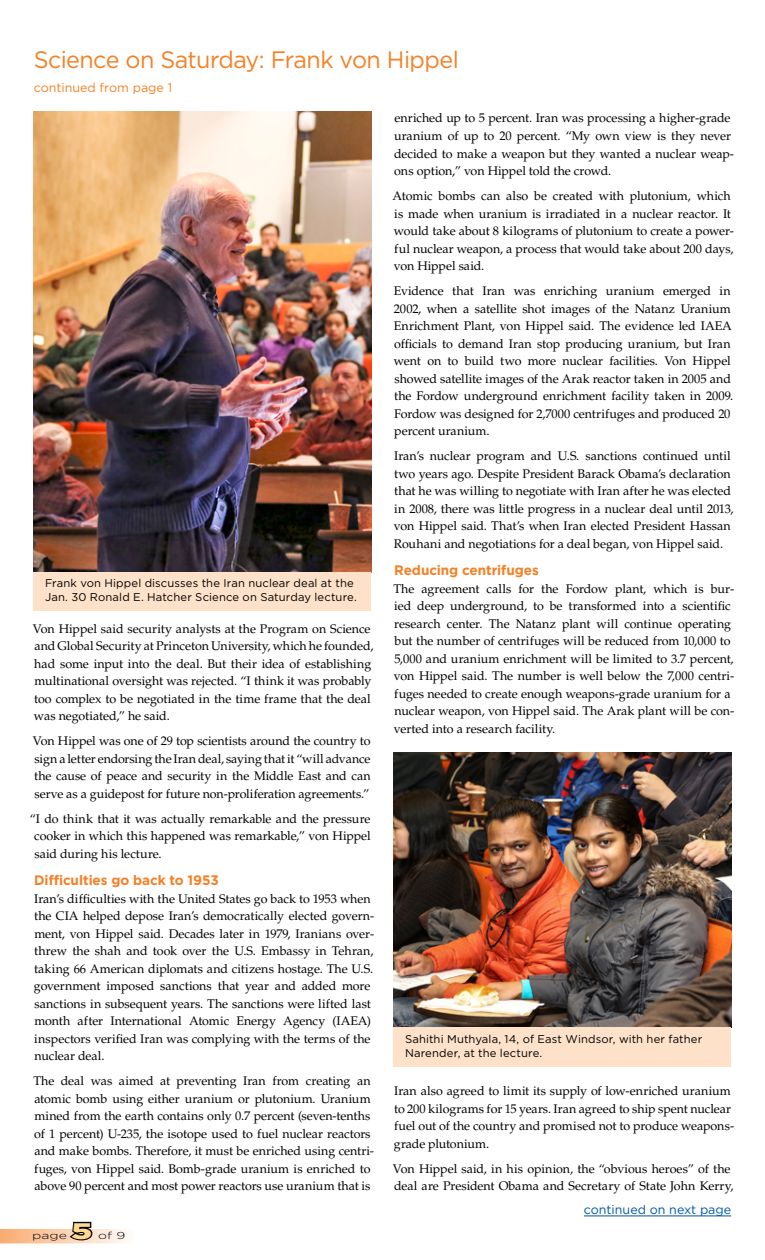
<style>
.page{position:relative;width:765px;height:1260px;background:#fff}
.page>*{position:absolute;margin:0;border:0;box-sizing:border-box;transform-origin:0 0}
.t1{font:23.75px "Gotham";letter-spacing:-.025em;color:#f58025}
.t2{font:900 22.5px "Gotham";color:#ffd990;scale:1.5 1}
.t3{font:700 13.75px "Gotham";letter-spacing:-.005em;color:#f58025}
.t4{font:12.5px/17.5px "Palatino LT Std";letter-spacing:-.005em;color:#000}
.t5{font:12.5px "Gotham";color:#0055a7}
.t6{font:12.5px "Gotham";color:#f58025}
.t7{font:11.25px/13.5px "Gotham";letter-spacing:.01em;color:#000}
.t8{font:300 10px "Gotham";color:#000;scale:1.4 1}
</style>
<div class="page">
<img style="left:394px;top:753px;width:337px;height:274px">
<img style="left:34px;top:112px;width:337px;height:460px">
<div style="left:34px;top:572px;width:337px;height:38px;background:#fee1c9"></div>
<div style="left:394px;top:1027px;width:337px;height:39px;background:#fee1c9"></div>
<hr style="left:584px;top:1216px;width:147px;height:1px;background:#0055a7">
<svg style="left:0;top:1221px;width:126px;height:22px"></svg>
<h1 class="t1" style="left:34px;top:45px;width:427px">Science on Saturday: Frank von Hippel</h1>
<p class="t6" style="left:34px;top:79px;width:140px">continued from page 1</p>
<p class="t7" style="left:45px;top:576px;width:313px">Frank von Hippel discusses the Iran nuclear deal at the<br>Jan. 30 Ronald E. Hatcher Science on Saturday lecture.</p>
<p class="t4" style="left:33px;top:620px;width:342px">Von Hippel said security analysts at the Program on Science and Global Security at Princeton University, which he founded, had some input into the deal. But their idea of establishing multinational oversight was rejected. “I think it was probably too complex to be negotiated in the time frame that the deal was negotiated,” he said.</p>
<p class="t4" style="left:33px;top:732px;width:339px;text-align:justify">Von Hippel was one of 29 top scientists around the country to sign a letter endorsing the Iran deal, saying that it “will advance the cause of peace and security in the Middle East and can serve as a guidepost for future non-proliferation agreements.”</p>
<p class="t4" style="left:34px;top:810px;width:338px;text-align:justify;text-indent:-4px">“I do think that it was actually remarkable and the pressure cooker in which this happened was remarkable,” von Hippel said during his lecture.</p>
<p class="t3" style="left:34px;top:871px;width:186px">Difficulties go back to 1953</p>
<p class="t4" style="left:34px;top:890px;width:342px">Iran’s difficulties with the United States go back to 1953 when the CIA helped depose Iran’s democratically elected govern&shy;ment, von Hippel said. Decades later in 1979, Iranians over&shy;threw the shah and took over the U.S. Embassy in Tehran, taking 66 American diplomats and citizens hostage. The U.S. government imposed sanctions that year and added more sanctions in subsequent years. The sanctions were lifted last month after International Atomic Energy Agency (IAEA) inspectors verified Iran was complying with the terms of the nuclear deal.</p>
<p class="t4" style="left:33px;top:1072px;width:342px">The deal was aimed at preventing Iran from creating an atomic bomb using either uranium or plutonium. Uranium mined from the earth contains only 0.7 percent (seven-tenths of 1 percent) U-235, the isotope used to fuel nuclear reactors and make bombs. Therefore, it must be enriched using centri&shy;fuges, von Hippel said. Bomb-grade uranium is enriched to above 90 percent and most power reactors use uranium that is</p>
<p class="t8" style="left:32px;top:1229px;width:26px">page</p>
<h2 class="t2" style="left:71px;top:1215px;width:16px">5</h2>
<p class="t8" style="left:98px;top:1229px;width:21px">of 9</p>
<p class="t4" style="left:394px;top:110px;width:342px">enriched up to 5 percent. Iran was processing a higher-grade uranium of up to 20 percent. “My own view is they never decided to make a weapon but they wanted a nuclear weap&shy;ons option,” von Hippel told the crowd.</p>
<p class="t4" style="left:393px;top:187px;width:343px">Atomic bombs can also be created with plutonium, which is made when uranium is irradiated in a nuclear reactor. It would take about 8 kilograms of plutonium to create a power&shy;ful nuclear weapon, a process that would take about 200 days, von Hippel said.</p>
<p class="t4" style="left:394px;top:282px;width:341px">Evidence that Iran was enriching uranium emerged in 2002, when a satellite shot images of the Natanz Uranium Enrichment Plant, von Hippel said. The evidence led IAEA officials to demand Iran stop producing uranium, but Iran went on to build two more nuclear facilities. Von Hippel showed satellite images of the Arak reactor taken in 2005 and the Fordow underground enrichment facility taken in 2009.<br>Fordow was designed for 2,7000 centrifuges and produced 20 percent uranium.</p>
<p class="t4" style="left:394px;top:447px;width:341px">Iran’s nuclear program and U.S. sanctions continued until two years ago. Despite President Barack Obama’s declaration that he was willing to negotiate with Iran after he was elected in 2008, there was little progress in a nuclear deal until 2013, von Hippel said. That’s when Iran elected President Hassan Rouhani and negotiations for a deal began, von Hippel said.</p>
<p class="t3" style="left:394px;top:561px;width:146px">Reducing centrifuges</p>
<p class="t4" style="left:393px;top:580px;width:342px">The agreement calls for the Fordow plant, which is bur&shy;ied deep underground, to be transformed into a scientific research center. The Natanz plant will continue operating but the number of centrifuges will be reduced from 10,000 to 5,000 and uranium enrichment will be limited to 3.7 percent, von Hippel said. The number is well below the 7,000 centri&shy;fuges needed to create enough weapons-grade uranium for a nuclear weapon, von Hippel said. The Arak plant will be con&shy;verted into a research facility.</p>
<p class="t7" style="left:405px;top:1032px;width:299px">Sahithi Muthyala, 14, of East Windsor, with her father<br>Narender, at the lecture.</p>
<p class="t4" style="left:394px;top:1082px;width:342px">Iran also agreed to limit its supply of low-enriched uranium to 200 kilograms for 15 years. Iran agreed to ship spent nuclear fuel out of the country and promised not to produce weapons&shy;grade plutonium.</p>
<p class="t4" style="left:393px;top:1160px;width:342px">Von Hippel said, in his opinion, the “obvious heroes” of the deal are President Obama and Secretary of State John Kerry,</p>
<p class="t5" style="left:584px;top:1202px;width:149px">continued on next page</p>
</div>
